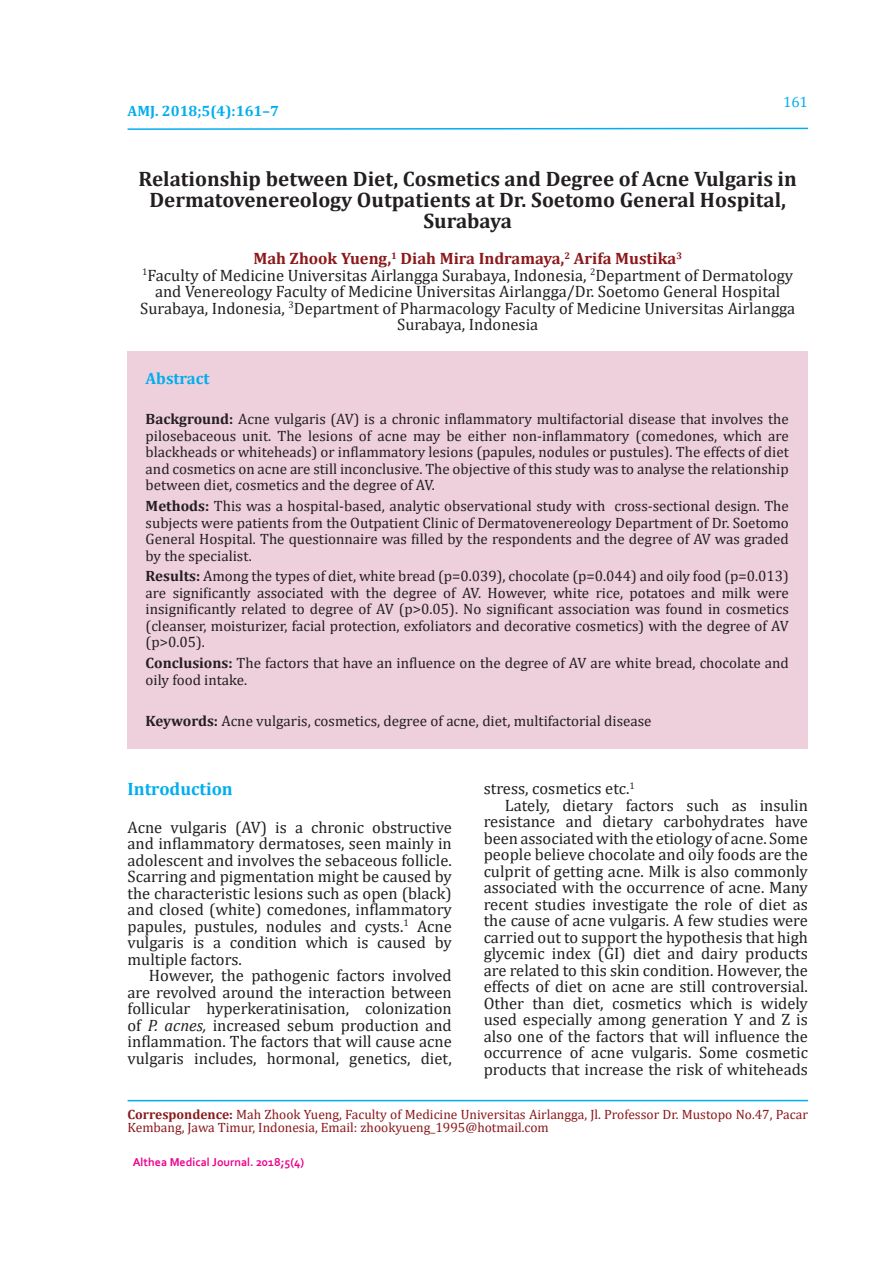
<style>
.page{position:relative;width:893px;height:1263px;background:#fff}
.page>*{position:absolute;margin:0;border:0;box-sizing:border-box;transform-origin:0 0}
.t1{font:700 21px/21px "Cambria";color:#231f20;text-align:center}
.t2{font:700 18px "Cambria";color:#00aeef}
.t3{font:16.5px/16.5px "Cambria";color:#231f20;text-align:justify}
.t4{font:700 16.5px "Cambria";color:#00aeef}
.t5{font:15px/16.5px "Cambria";color:#231f20;text-align:justify}
.t6{font:700 15px "Cambria";color:#00aeef}
.t7{font:15px "Cambria";color:#00aeef}
.t8{font:13.5px/13.5px "Cambria";color:#8c181b}
.t9{font:700 12px "Corbel";color:#ed028c}
.s1{font-weight:700;color:#8c181b}
.s2{font-weight:700}
.s3{font-style:italic}
</style>
<div class="page">
<svg style="left:127px;top:127px;width:681px;height:3px"></svg>
<div style="left:127px;top:351px;width:681px;height:397px;background:#eecfdc"></div>
<hr style="left:128px;top:1100px;width:680px;height:1px;background:#00aeef">
<p class="t6" style="left:128px;top:100px;width:153px">AMJ. 2018;5(4):161–7</p>
<p class="t7" style="left:783px;top:93px;width:26px">161</p>
<p class="t1" style="left:139px;top:168px;width:660px">Relationship between Diet, Cosmetics and Degree of Acne Vulgaris in<br>Dermatovenereology Outpatients at Dr. Soetomo General Hospital,<br>Surabaya</p>
<p class="t3" style="left:140px;top:250px;width:656px;text-align:center"><span class="s1">Mah Zhook Yueng,</span><sup>1</sup> <span class="s1">Diah Mira Indramaya,</span><sup>2</sup> <span class="s1">Arifa Mustika</span><sup>3<br></sup><sup>1</sup>Faculty of Medicine Universitas Airlangga Surabaya, Indonesia, <sup>2</sup>Department of Dermatology and Venereology Faculty of Medicine Universitas Airlangga/Dr. Soetomo General Hospital Surabaya, Indonesia, <sup>3</sup>Department of Pharmacology Faculty of Medicine Universitas Airlangga Surabaya, Indonesia</p>
<p class="t4" style="left:146px;top:367px;width:65px">Abstract</p>
<p class="t5" style="left:146px;top:411px;width:645px"><span class="s2">Background:</span> Acne vulgaris (AV) is a chronic inflammatory multifactorial disease that involves the pilosebaceous unit. The lesions of acne may be either non-inflammatory (comedones, which are blackheads or whiteheads) or inflammatory lesions (papules, nodules or pustules). The effects of diet and cosmetics on acne are still inconclusive. The objective of this study was to analyse the relationship between diet, cosmetics and the degree of AV.</p>
<p class="t5" style="left:146px;top:498px;width:645px"><span class="s2">Methods:</span> This was a hospital-based, analytic observational study with cross-sectional design. The subjects were patients from the Outpatient Clinic of Dermatovenereology Department of Dr. Soetomo General Hospital. The questionnaire was filled by the respondents and the degree of AV was graded by the specialist.</p>
<p class="t5" style="left:146px;top:568px;width:645px"><span class="s2">Results:</span> Among the types of diet, white bread (p=0.039), chocolate (p=0.044) and oily food (p=0.013) are significantly associated with the degree of AV. However, white rice, potatoes and milk were insignificantly related to degree of AV (p&gt;0.05). No significant association was found in cosmetics (cleanser, moisturizer, facial protection, exfoliators and decorative cosmetics) with the degree of AV (p&gt;0.05).</p>
<p class="t5" style="left:146px;top:655px;width:645px"><span class="s2">Conclusions:</span> The factors that have an influence on the degree of AV are white bread, chocolate and oily food intake.</p>
<p class="t5" style="left:146px;top:713px;width:507px"><span class="s2">Keywords:</span> Acne vulgaris, cosmetics, degree of acne, diet, multifactorial disease</p>
<p class="t2" style="left:128px;top:776px;width:107px">Introduction</p>
<p class="t3" style="left:128px;top:819px;width:326px">Acne vulgaris (AV) is a chronic obstructive and inflammatory dermatoses, seen mainly in adolescent and involves the sebaceous follicle.<br>Scarring and pigmentation might be caused by the characteristic lesions such as open (black) and closed (white) comedones, inflammatory papules, pustules, nodules and cysts.<sup>1</sup> Acne vulgaris is a condition which is caused by multiple factors.</p>
<p class="t3" style="left:128px;top:967px;width:326px;text-indent:21px">However, the pathogenic factors involved are revolved around the interaction between follicular hyperkeratinisation, colonization of <span class="s3">P. acnes,</span> increased sebum production and inflammation. The factors that will cause acne vulgaris includes, hormonal, genetics, diet,</p>
<p class="t3" style="left:484px;top:780px;width:153px">stress, cosmetics etc.<sup>1</sup></p>
<p class="t3" style="left:505px;top:797px;width:304px">Lately, dietary factors such as insulin</p>
<p class="t3" style="left:484px;top:813px;width:326px">resistance and dietary carbohydrates have</p>
<p class="t3" style="left:484px;top:830px;width:326px">been associated with the etiology of acne. Some</p>
<p class="t3" style="left:484px;top:846px;width:326px">people believe chocolate and oily foods are the</p>
<p class="t3" style="left:484px;top:863px;width:326px">culprit of getting acne. Milk is also commonly</p>
<p class="t3" style="left:484px;top:879px;width:326px">associated with the occurrence of acne. Many</p>
<p class="t3" style="left:484px;top:896px;width:326px">recent studies investigate the role of diet as</p>
<p class="t3" style="left:484px;top:912px;width:326px">the cause of acne vulgaris. A few studies were</p>
<p class="t3" style="left:484px;top:929px;width:326px">carried out to support the hypothesis that high</p>
<p class="t3" style="left:484px;top:945px;width:326px">glycemic index (GI) diet and dairy products</p>
<p class="t3" style="left:484px;top:962px;width:326px">are related to this skin condition. However, the</p>
<p class="t3" style="left:484px;top:978px;width:326px">effects of diet on acne are still controversial.</p>
<p class="t3" style="left:484px;top:995px;width:326px">Other than diet, cosmetics which is widely</p>
<p class="t3" style="left:484px;top:1011px;width:326px">used especially among generation Y and Z is</p>
<p class="t3" style="left:484px;top:1028px;width:326px">also one of the factors that will influence the</p>
<p class="t3" style="left:484px;top:1044px;width:326px">occurrence of acne vulgaris. Some cosmetic</p>
<p class="t3" style="left:484px;top:1061px;width:326px">products that increase the risk of whiteheads</p>
<p class="t8" style="left:128px;top:1107px;width:682px"><span class="s2">Correspondence:</span> Mah Zhook Yueng, Faculty of Medicine Universitas Airlangga, Jl. Professor Dr. Mustopo No.47, Pacar<br>Kembang, Jawa Timur, Indonesia, Email: zhookyueng_1995@hotmail.com</p>
<p class="t9" style="left:133px;top:1155px;width:173px">Althea Medical Journal. 2018;5(4)</p>
</div>
